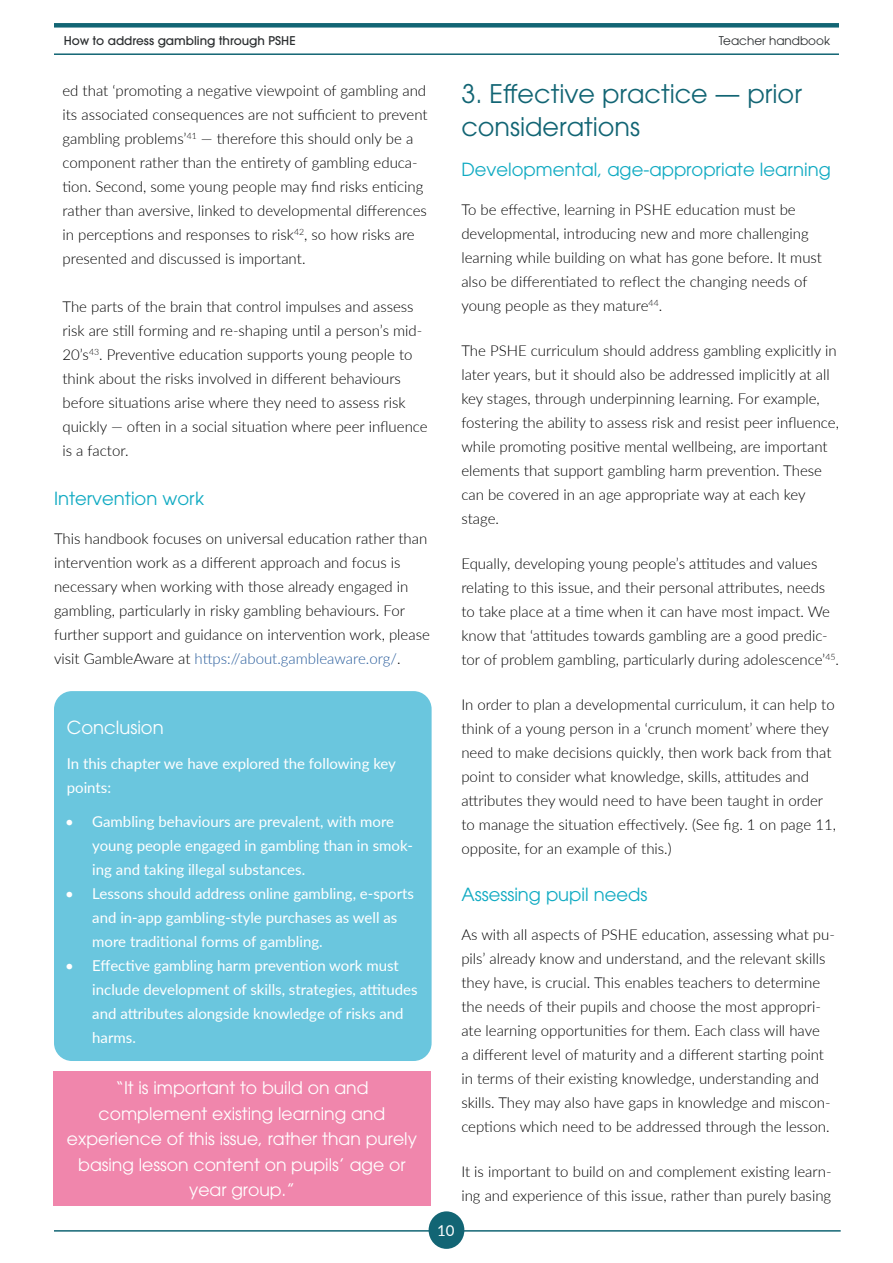
<style>
.page{position:relative;width:893px;height:1263px;background:#fff}
.page>*{position:absolute;margin:0;border:0;box-sizing:border-box;transform-origin:0 0}
.t1{font:25.5px/33px "ITC Avant Garde Pro";color:#126574}
.t2{font:18px "ITC Avant Garde Pro";color:#10aac2}
.t3{font:18px "ITC Avant Garde Pro";color:#fff}
.t4{font:17.25px/25.5px "ITC Avant Garde Pro";color:#fff;text-align:center}
.t5{font:300 15px/24px "Lato";color:#000}
.t6{font:15px/24px "Lato";color:#fff}
.t7{font:500 12px "ITC Avant Garde Pro";color:#2b2e30}
.t8{font:12px "ITC Avant Garde Pro";color:#2b2e30}
.s1{color:#275b9b}
</style>
<div class="page">
<div style="left:54px;top:23px;width:785px;height:5px;background:#126574"></div>
<hr style="left:54px;top:53px;width:785px;height:2px;background:#126574">
<hr style="left:54px;top:1230px;width:787px;height:1px;background:#126574">
<div style="left:429px;top:1211px;width:35px;height:38px;background:#126574;border-radius:50%"></div>
<div style="left:54px;top:691px;width:378px;height:370px;background:#6ac6de;border-radius:18px"></div>
<div style="left:53px;top:1072px;width:378px;height:134px;background:#f086ac"></div>
<p class="t7" style="left:64px;top:33px;width:233px">How to address gambling through PSHE</p>
<p class="t8" style="left:719px;top:33px;width:113px">Teacher handbook</p>
<p class="t5" style="left:62px;top:78px;width:367px">ed that ‘promoting a negative viewpoint of gambling and its associated consequences are not sufficient to prevent gambling problems’<sup>41</sup> — therefore this should only be a component rather than the entirety of gambling educa&shy;tion. Second, some young people may find risks enticing rather than aversive, linked to developmental differences in perceptions and responses to risk<sup>42</sup>, so how risks are presented and discussed is important.</p>
<p class="t5" style="left:62px;top:294px;width:367px">The parts of the brain that control impulses and assess risk are still forming and re-shaping until a person’s mid-20’s<sup>43</sup>. Preventive education supports young people to think about the risks involved in different behaviours before situations arise where they need to assess risk quickly — often in a social situation where peer influence is a factor.</p>
<p class="t2" style="left:54px;top:487px;width:152px">Intervention work</p>
<p class="t5" style="left:54px;top:526px;width:377px">This handbook focuses on universal education rather than intervention work as a different approach and focus is necessary when working with those already engaged in gambling, particularly in risky gambling behaviours. For further support and guidance on intervention work, please visit GambleAware at <span class="s1">https://about.gambleaware.org/</span>.</p>
<p class="t3" style="left:67px;top:716px;width:98px">Conclusion</p>
<p class="t6" style="left:67px;top:751px;width:331px">In this chapter we have explored the following key points:</p>
<p class="t6" style="left:92px;top:809px;width:322px;text-indent:-27px">• Gambling behaviours are prevalent, with more young people engaged in gambling than in smok&shy;ing and taking illegal substances.</p>
<p class="t6" style="left:92px;top:881px;width:323px;text-indent:-27px">• Lessons should address online gambling, e-sports and in-app gambling-style purchases as well as more traditional forms of gambling.</p>
<p class="t6" style="left:92px;top:953px;width:327px;text-indent:-27px">• Effective gambling harm prevention work must include development of skills, strategies, attitudes and attributes alongside knowledge of risks and harms.</p>
<p class="t4" style="left:67px;top:1075px;width:351px">“It is important to build on and complement existing learning and experience of this issue, rather than purely basing lesson content on pupils’ age or year group.”</p>
<h1 class="t1" style="left:461px;top:76px;width:342px">3. Effective practice — prior considerations</h1>
<p class="t2" style="left:461px;top:158px;width:371px">Developmental, age-appropriate learning</p>
<p class="t5" style="left:461px;top:197px;width:362px">To be effective, learning in PSHE education must be developmental, introducing new and more challenging learning while building on what has gone before. It must also be differentiated to reflect the changing needs of young people as they mature<sup>44</sup>.</p>
<p class="t5" style="left:461px;top:338px;width:379px">The PSHE curriculum should address gambling explicitly in later years, but it should also be addressed implicitly at all key stages, through underpinning learning. For example, fostering the ability to assess risk and resist peer influence, while promoting positive mental wellbeing, are important elements that support gambling harm prevention. These can be covered in an age appropriate way at each key stage.</p>
<p class="t5" style="left:461px;top:551px;width:379px">Equally, developing young people’s attitudes and values relating to this issue, and their personal attributes, needs to take place at a time when it can have most impact. We know that ‘attitudes towards gambling are a good predic&shy;tor of problem gambling, particularly during adolescence’<sup>45</sup>.</p>
<p class="t5" style="left:461px;top:692px;width:376px">In order to plan a developmental curriculum, it can help to think of a young person in a ‘crunch moment’ where they need to make decisions quickly, then work back from that point to consider what knowledge, skills, attitudes and attributes they would need to have been taught in order to manage the situation effectively. (See fig. 1 on page 11, opposite, for an example of this.)</p>
<p class="t2" style="left:461px;top:883px;width:188px">Assessing pupil needs</p>
<p class="t5" style="left:461px;top:922px;width:375px">As with all aspects of PSHE education, assessing what pu&shy;pils’ already know and understand, and the relevant skills they have, is crucial. This enables teachers to determine the needs of their pupils and choose the most appropri&shy;ate learning opportunities for them. Each class will have<br>a different level of maturity and a different starting point in terms of their existing knowledge, understanding and skills. They may also have gaps in knowledge and miscon&shy;ceptions which need to be addressed through the lesson.</p>
<p class="t5" style="left:461px;top:1159px;width:372px">It is important to build on and complement existing learn&shy;ing and experience of this issue, rather than purely basing</p>
<p class="t6" style="left:437px;top:1218px;width:19px">10</p>
</div>
